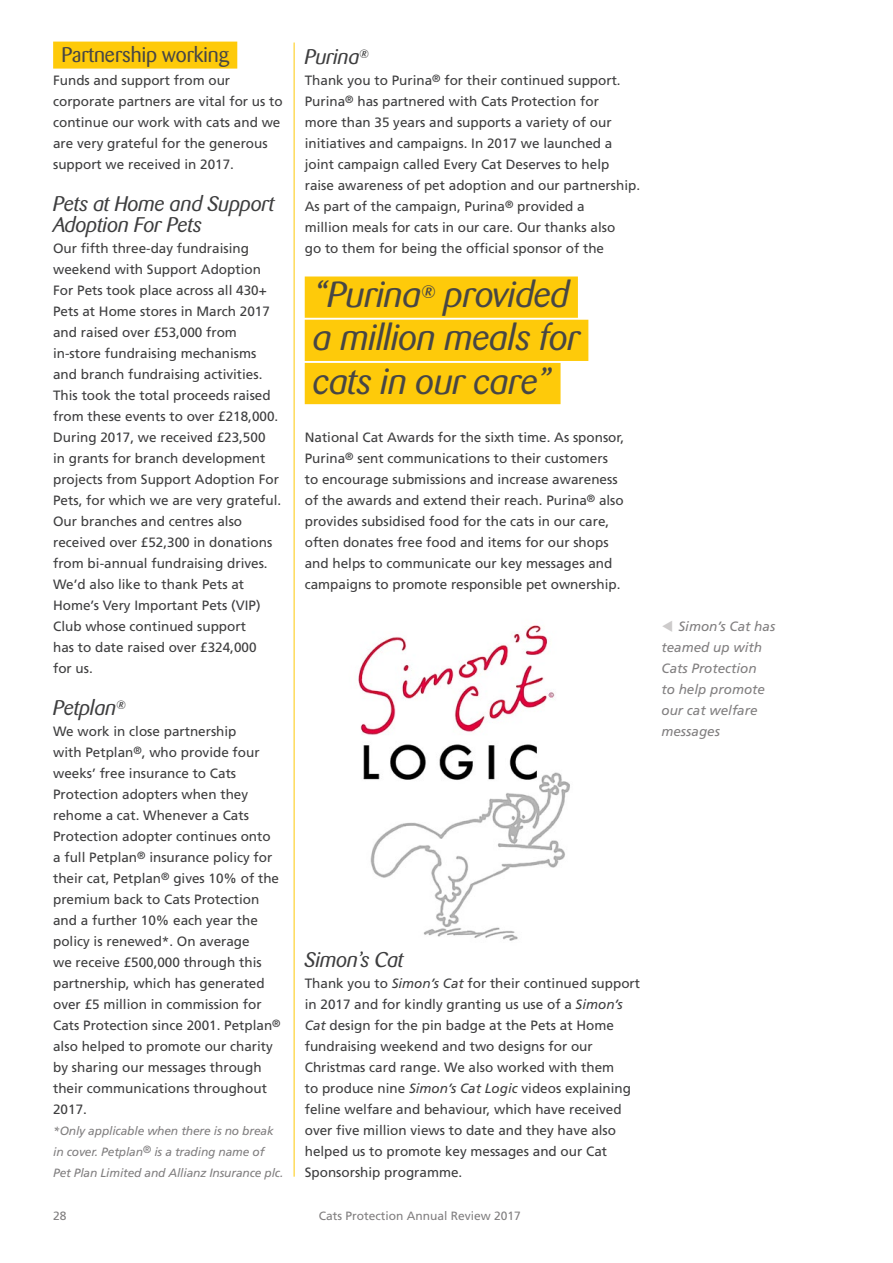
<style>
.page{position:relative;width:893px;height:1263px;background:#fff}
.page>*{position:absolute;margin:0;border:0;box-sizing:border-box;transform-origin:0 0}
.t1{font:italic 36px/43.2px "Barmeno BQ";color:#474645}
.t2{font:italic 21px/21px "Barmeno BQ";color:#3e3e3f}
.t3{font:21px "Barmeno BQ";color:#474645}
.t4{font:13.5px/21px "Frutiger";color:#3e3e3f}
.t5{font:italic 13.5px/21px "Frutiger";color:#817f80}
.t6{font:italic 12px/21px "Frutiger";letter-spacing:-.01em;color:#817f80}
.t7{font:12px "Frutiger";color:#817f80}
.s1{font-style:italic}
</style>
<div class="page">
<hr style="left:294px;top:43px;width:1px;height:1134px;background:#feca0a">
<img style="left:358px;top:625px;width:212px;height:316px">
<div style="left:305px;top:276px;width:273px;height:42px;background:#feca0a"></div>
<div style="left:305px;top:320px;width:283px;height:41px;background:#feca0a"></div>
<div style="left:305px;top:363px;width:256px;height:41px;background:#feca0a"></div>
<div style="left:53px;top:42px;width:184px;height:27px;background:#feca0a"></div>
<h2 class="t3" style="left:62px;top:42px;width:169px">Partnership working</h2>
<p class="t4" style="left:53px;top:69px;width:231px">Funds and support from our corporate partners are vital for us to continue our work with cats and we are very grateful for the generous support we received in 2017.</p>
<h2 class="t2" style="left:53px;top:193px;width:223px">Pets at Home and Support<br>Adoption For Pets</h2>
<p class="t4" style="left:53px;top:237px;width:230px">Our fifth three-day fundraising weekend with Support Adoption<br>For Pets took place across all 430+<br>Pets at Home stores in March 2017 and raised over £53,000 from in-store fundraising mechanisms and branch fundraising activities.<br>This took the total proceeds raised from these events to over £218,000.<br>During 2017, we received £23,500<br>in grants for branch development projects from Support Adoption For<br>Pets, for which we are very grateful.<br>Our branches and centres also received over £52,300 in donations from bi-annual fundraising drives.<br>We’d also like to thank Pets at<br>Home’s Very Important Pets (VIP)<br>Club whose continued support<br>has to date raised over £324,000<br>for us.</p>
<h2 class="t2" style="left:53px;top:697px;width:74px">Petplan<sup>®</sup></h2>
<p class="t4" style="left:53px;top:720px;width:229px">We work in close partnership<br>with Petplan<sup>®</sup>, who provide four weeks’ free insurance to Cats<br>Protection adopters when they rehome a cat. Whenever a Cats<br>Protection adopter continues onto a full Petplan<sup>®</sup> insurance policy for their cat, Petplan<sup>®</sup> gives 10% of the premium back to Cats Protection and a further 10% each year the policy is renewed*. On average<br>we receive £500,000 through this partnership, which has generated over £5 million in commission for<br>Cats Protection since 2001. Petplan<sup>® </sup>also helped to promote our charity by sharing our messages through their communications throughout<br>2017.</p>
<p class="t6" style="left:53px;top:1120px;width:232px">*Only applicable when there is no break in cover. Petplan<sup>®</sup> is a trading name of<br>Pet Plan Limited and Allianz Insurance plc.</p>
<h2 class="t2" style="left:305px;top:46px;width:66px">Purina<sup>®</sup></h2>
<p class="t4" style="left:305px;top:69px;width:337px">Thank you to Purina<sup>®</sup> for their continued support.<br>Purina<sup>®</sup> has partnered with Cats Protection for<br>more than 35 years and supports a variety of our initiatives and campaigns. In 2017 we launched a joint campaign called Every Cat Deserves to help raise awareness of pet adoption and our partnership.<br>As part of the campaign, Purina<sup>®</sup> provided a<br>million meals for cats in our care. Our thanks also<br>go to them for being the official sponsor of the</p>
<h1 class="t1" style="left:313px;top:273px;width:268px">“Purina<sup>®</sup> provided a million meals for cats in our care”</h1>
<p class="t4" style="left:305px;top:426px;width:321px">National Cat Awards for the sixth time. As sponsor, Purina<sup>®</sup> sent communications to their customers to encourage submissions and increase awareness of the awards and extend their reach. Purina<sup>®</sup> also provides subsidised food for the cats in our care, often donates free food and items for our shops and helps to communicate our key messages and campaigns to promote responsible pet ownership.</p>
<h2 class="t2" style="left:305px;top:949px;width:100px">Simon’s Cat</h2>
<p class="t4" style="left:305px;top:972px;width:337px">Thank you to <span class="s1">Simon’s Cat</span> for their continued support in 2017 and for kindly granting us use of a <span class="s1">Simon’s Cat</span> design for the pin badge at the Pets at Home fundraising weekend and two designs for our Christmas card range. We also worked with them<br>to produce nine <span class="s1">Simon’s Cat Logic</span> videos explaining feline welfare and behaviour, which have received over five million views to date and they have also helped us to promote key messages and our Cat Sponsorship programme.</p>
<p class="t7" style="left:53px;top:1209px;width:15px">28</p>
<p class="t7" style="left:319px;top:1209px;width:204px">Cats Protection Annual Review 2017</p>
<p class="t5" style="left:661px;top:615px;width:115px;text-indent:17px">Simon’s Cat has teamed up with<br>Cats Protection<br>to help promote our cat welfare messages</p>
</div>
